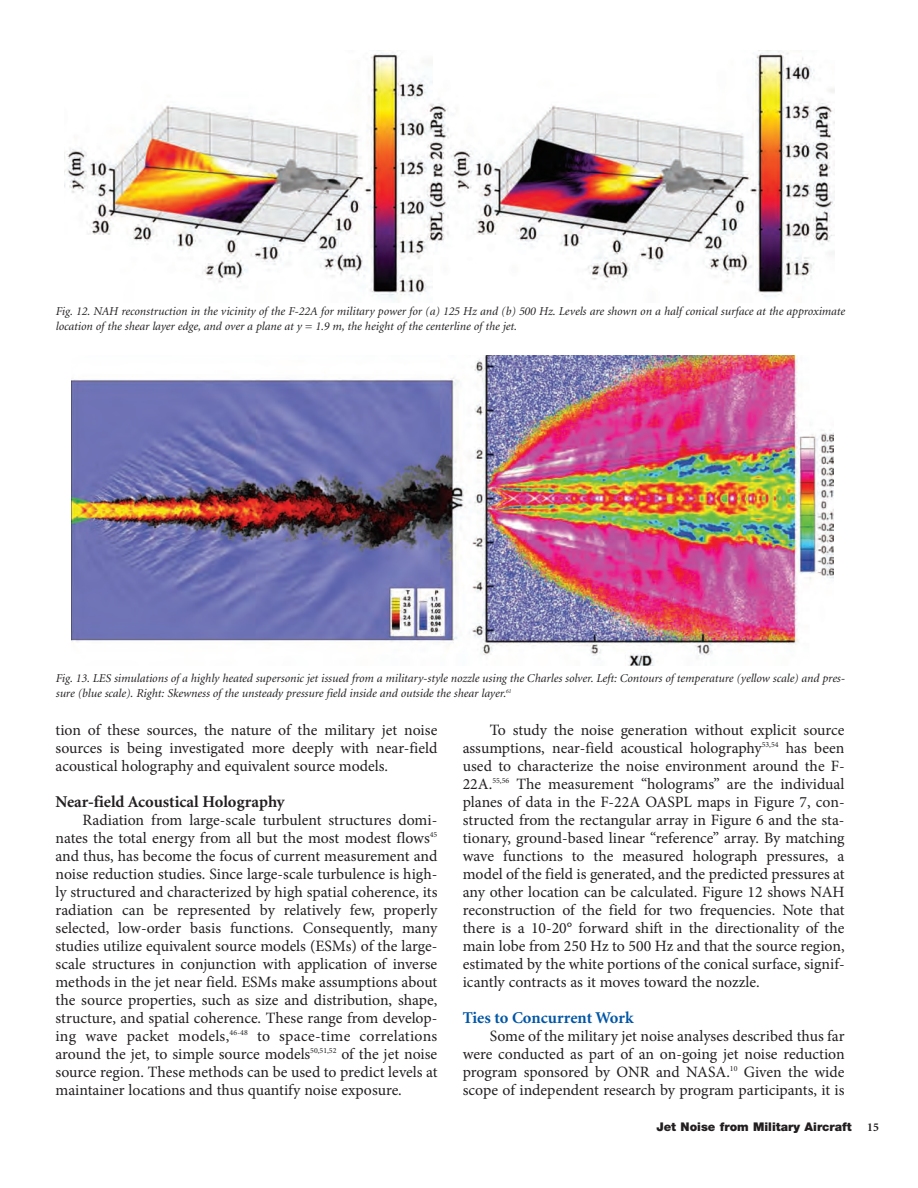
<style>
.page{position:relative;width:918px;height:1188px;background:#fff}
.page>*{position:absolute;margin:0;border:0;box-sizing:border-box;transform-origin:0 0}
.t1{font:700 16.5px "Minion";color:#231f20}
.t2{font:700 16.5px "Minion";color:#0155a5}
.t3{font:15.75px/18px "Minion Pro";color:#231f20;text-align:justify}
.t4{font:italic 12px/15px "Minion";color:#231f20}
.t5{font:900 12px "Helvetica Neue";color:#231f20}
.t6{font:700 12px "Minion";color:#231f20}
</style>
<div class="page">
<img style="left:64px;top:51px;width:770px;height:249px">
<img style="left:71px;top:355px;width:762px;height:310px">
<p class="t4" style="left:56px;top:305px;width:791px">Fig. 12. NAH reconstruction in the vicinity of the F-22A for military power for (a) 125 Hz and (b) 500 Hz. Levels are shown on a half conical surface at the approximate location of the shear layer edge, and over a plane at y = 1.9 m, the height of the centerline of the jet.</p>
<p class="t4" style="left:56px;top:672px;width:791px">Fig. 13. LES simulations of a highly heated supersonic jet issued from a military-style nozzle using the Charles solver. Left: Contours of temperature (yellow scale) and pres&shy;sure (blue scale). Right: Skewness of the unsteady pressure field inside and outside the shear layer.<sup>61</sup></p>
<p class="t3" style="left:56px;top:723px;width:383px">tion of these sources, the nature of the military jet noise sources is being investigated more deeply with near-field acoustical holography and equivalent source models.</p>
<p class="t1" style="left:56px;top:795px;width:231px">Near-field Acoustical Holography</p>
<p class="t3" style="left:55px;top:813px;width:383px;text-indent:27px">Radiation from large-scale turbulent structures domi&shy;nates the total energy from all but the most modest flows<sup>45 </sup>and thus, has become the focus of current measurement and noise reduction studies. Since large-scale turbulence is high&shy;ly structured and characterized by high spatial coherence, its radiation can be represented by relatively few, properly selected, low-order basis functions. Consequently, many studies utilize equivalent source models (ESMs) of the large&shy;scale structures in conjunction with application of inverse methods in the jet near field. ESMs make assumptions about the source properties, such as size and distribution, shape, structure, and spatial coherence. These range from develop&shy;ing wave packet models,<sup>46-48</sup> to space-time correlations around the jet, to simple source models<sup>50,51,52</sup> of the jet noise source region. These methods can be used to predict levels at maintainer locations and thus quantify noise exposure.</p>
<p class="t3" style="left:463px;top:723px;width:383px;text-indent:27px">To study the noise generation without explicit source assumptions, near-field acoustical holography<sup>53,54</sup> has been used to characterize the noise environment around the F-22A.<sup>55,56</sup> The measurement “holograms” are the individual planes of data in the F-22A OASPL maps in Figure 7, con&shy;structed from the rectangular array in Figure 6 and the sta&shy;tionary, ground-based linear “reference” array. By matching wave functions to the measured holograph pressures, a model of the field is generated, and the predicted pressures at any other location can be calculated. Figure 12 shows NAH reconstruction of the field for two frequencies. Note that there is a 10-20° forward shift in the directionality of the main lobe from 250 Hz to 500 Hz and that the source region, estimated by the white portions of the conical surface, signif&shy;icantly contracts as it moves toward the nozzle.</p>
<p class="t2" style="left:463px;top:1011px;width:172px">Ties to Concurrent Work</p>
<p class="t3" style="left:463px;top:1029px;width:383px;text-indent:27px">Some of the military jet noise analyses described thus far were conducted as part of an on-going jet noise reduction program sponsored by ONR and NASA.<sup>10</sup> Given the wide scope of independent research by program participants, it is</p>
<p class="t5" style="left:656px;top:1123px;width:197px">Jet Noise from Military Aircraft</p>
<p class="t6" style="left:867px;top:1123px;width:13px">15</p>
</div>
